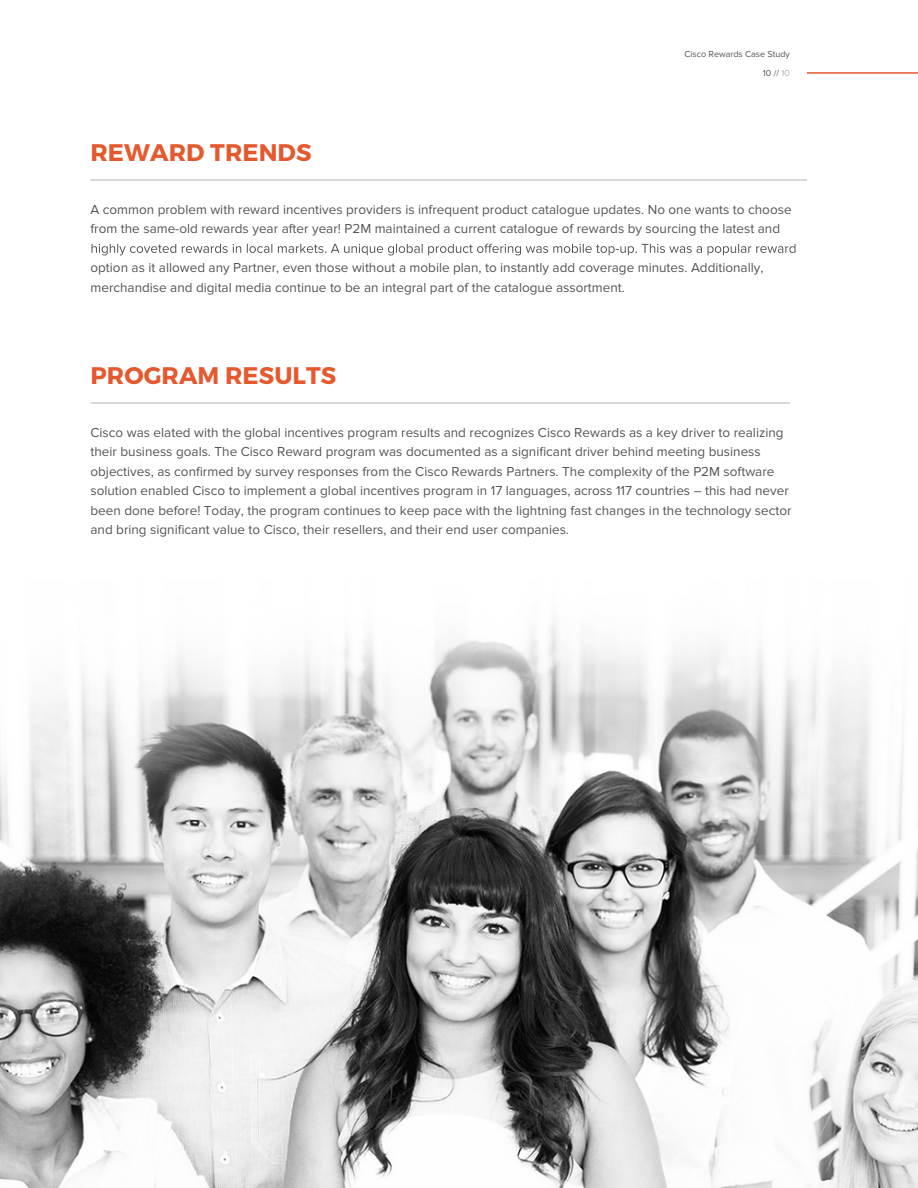
<style>
.page{position:relative;width:918px;height:1188px;background:#fff}
.page>*{position:absolute;margin:0;border:0;box-sizing:border-box;transform-origin:0 0}
.t1{font:700 24px "Montserrat";letter-spacing:.005em;color:#e5592e}
.t2{font:13.5px/19.5px "Proxima Nova";color:#555}
.t3{font:9px/19.5px "Proxima Nova";color:#555;text-align:right}
.s1{color:#b2b2b2}
</style>
<div class="page">
<img style="left:0;top:72px;width:918px;height:1116px">
<hr style="left:807px;top:72px;width:111px;height:2px;background:#e5592e">
<svg style="left:92px;top:244px;width:704px;height:11px"></svg>
<hr style="left:91px;top:179px;width:716px;height:2px;background:#ccc">
<hr style="left:91px;top:402px;width:699px;height:2px;background:#ccc">
<h1 class="t1" style="left:91px;top:138px;width:223px">REWARD TRENDS</h1>
<p class="t3" style="left:684px;top:44px;width:107px">Cisco Rewards Case Study<br>10 // <span class="s1">10</span></p>
<p class="t2" style="left:91px;top:200px;width:703px">A common problem with reward incentives providers is infrequent product catalogue updates. No one wants to choose from the same-old rewards year after year! P2M maintained a current catalogue of rewards by sourcing the latest and</p>
<p class="t2" style="left:91px;top:258px;width:675px">option as it allowed any Partner, even those without a mobile plan, to instantly add coverage minutes. Additionally, merchandise and digital media continue to be an integral part of the catalogue assortment.</p>
<h1 class="t1" style="left:91px;top:361px;width:247px">PROGRAM RESULTS</h1>
<p class="t2" style="left:91px;top:423px;width:703px">Cisco was elated with the global incentives program results and recognizes Cisco Rewards as a key driver to realizing their business goals. The Cisco Reward program was documented as a significant driver behind meeting business objectives, as confirmed by survey responses from the Cisco Rewards Partners. The complexity of the P2M software solution enabled Cisco to implement a global incentives program in 17 languages, across 117 countries – this had never been done before! Today, the program continues to keep pace with the lightning fast changes in the technology sector and bring significant value to Cisco, their resellers, and their end user companies.</p>
</div>
